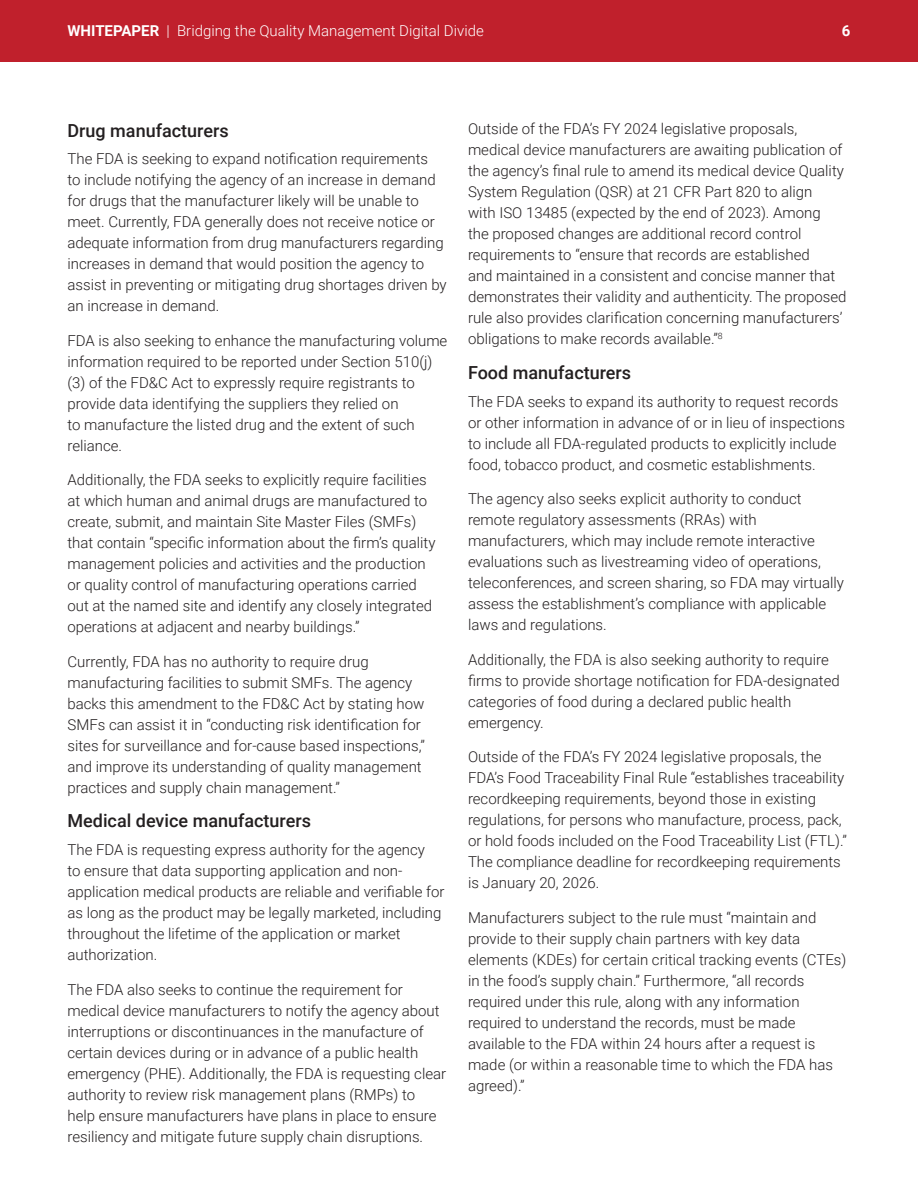
<style>
.page{position:relative;width:918px;height:1188px;background:#fff}
.page>*{position:absolute;margin:0;border:0;box-sizing:border-box;transform-origin:0 0}
.t1{font:500 18px "Roboto";color:#231f20}
.body_copy{font:300 15px/21px "Roboto";color:#231f20}
.t2{font:300 15px "Roboto";color:#fff}
.t3{font:700 15px "Roboto";color:#fff}
.s1{font-weight:700}
</style>
<div class="page">
<div style="left:0;top:0;width:918px;height:62px;background:#c0202c"></div>
<p class="t2" style="left:68px;top:20px;width:418px"><span class="s1">WHITEPAPER</span> | Bridging the Quality Management Digital Divide</p>
<p class="t3" style="left:842px;top:20px;width:10px">6</p>
<h3 class="t1" style="left:68px;top:118px;width:163px">Drug manufacturers</h3>
<p class="body_copy" style="left:68px;top:148px;width:381px">The FDA is seeking to expand notification requirements<br>to include notifying the agency of an increase in demand for drugs that the manufacturer likely will be unable to meet. Currently, FDA generally does not receive notice or adequate information from drug manufacturers regarding increases in demand that would position the agency to assist in preventing or mitigating drug shortages driven by an increase in demand.</p>
<p class="body_copy" style="left:68px;top:329px;width:381px">FDA is also seeking to enhance the manufacturing volume information required to be reported under Section 510(j) (3) of the FD&amp;C Act to expressly require registrants to provide data identifying the suppliers they relied on<br>to manufacture the listed drug and the extent of such reliance.</p>
<p class="body_copy" style="left:68px;top:469px;width:370px">Additionally, the FDA seeks to explicitly require facilities at which human and animal drugs are manufactured to create, submit, and maintain Site Master Files (SMFs) that contain “specific information about the firm’s quality management policies and activities and the production or quality control of manufacturing operations carried out at the named site and identify any closely integrated operations at adjacent and nearby buildings.”</p>
<p class="body_copy" style="left:68px;top:650px;width:359px">Currently, FDA has no authority to require drug manufacturing facilities to submit SMFs. The agency backs this amendment to the FD&amp;C Act by stating how SMFs can assist it in “conducting risk identification for sites for surveillance and for-cause based inspections,” and improve its understanding of quality management practices and supply chain management.”</p>
<h3 class="t1" style="left:68px;top:808px;width:245px">Medical device manufacturers</h3>
<p class="body_copy" style="left:68px;top:839px;width:379px">The FDA is requesting express authority for the agency<br>to ensure that data supporting application and non&shy;application medical products are reliable and verifiable for as long as the product may be legally marketed, including throughout the lifetime of the application or market authorization.</p>
<p class="body_copy" style="left:68px;top:978px;width:380px">The FDA also seeks to continue the requirement for medical device manufacturers to notify the agency about interruptions or discontinuances in the manufacture of certain devices during or in advance of a public health emergency (PHE). Additionally, the FDA is requesting clear authority to review risk management plans (RMPs) to help ensure manufacturers have plans in place to ensure resiliency and mitigate future supply chain disruptions.</p>
<p class="body_copy" style="left:468px;top:118px;width:380px">Outside of the FDA’s FY 2024 legislative proposals, medical device manufacturers are awaiting publication of the agency’s final rule to amend its medical device Quality System Regulation (QSR) at 21 CFR Part 820 to align<br>with ISO 13485 (expected by the end of 2023). Among<br>the proposed changes are additional record control requirements to “ensure that records are established<br>and maintained in a consistent and concise manner that demonstrates their validity and authenticity. The proposed rule also provides clarification concerning manufacturers’ obligations to make records available.”<sup>8</sup></p>
<h3 class="t1" style="left:468px;top:360px;width:165px">Food manufacturers</h3>
<p class="body_copy" style="left:468px;top:390px;width:379px">The FDA seeks to expand its authority to request records or other information in advance of or in lieu of inspections to include all FDA-regulated products to explicitly include food, tobacco product, and cosmetic establishments.</p>
<p class="body_copy" style="left:468px;top:488px;width:377px">The agency also seeks explicit authority to conduct remote regulatory assessments (RRAs) with manufacturers, which may include remote interactive evaluations such as livestreaming video of operations, teleconferences, and screen sharing, so FDA may virtually assess the establishment’s compliance with applicable laws and regulations.</p>
<p class="body_copy" style="left:468px;top:648px;width:373px">Additionally, the FDA is also seeking authority to require firms to provide shortage notification for FDA-designated categories of food during a declared public health emergency.</p>
<p class="body_copy" style="left:468px;top:746px;width:380px">Outside of the FDA’s FY 2024 legislative proposals, the FDA’s Food Traceability Final Rule “establishes traceability recordkeeping requirements, beyond those in existing regulations, for persons who manufacture, process, pack, or hold foods included on the Food Traceability List (FTL).” The compliance deadline for recordkeeping requirements is January 20, 2026.</p>
<p class="body_copy" style="left:468px;top:906px;width:380px">Manufacturers subject to the rule must “maintain and provide to their supply chain partners with key data elements (KDEs) for certain critical tracking events (CTEs) in the food’s supply chain.” Furthermore, “all records required under this rule, along with any information required to understand the records, must be made available to the FDA within 24 hours after a request is made (or within a reasonable time to which the FDA has agreed).”</p>
</div>
